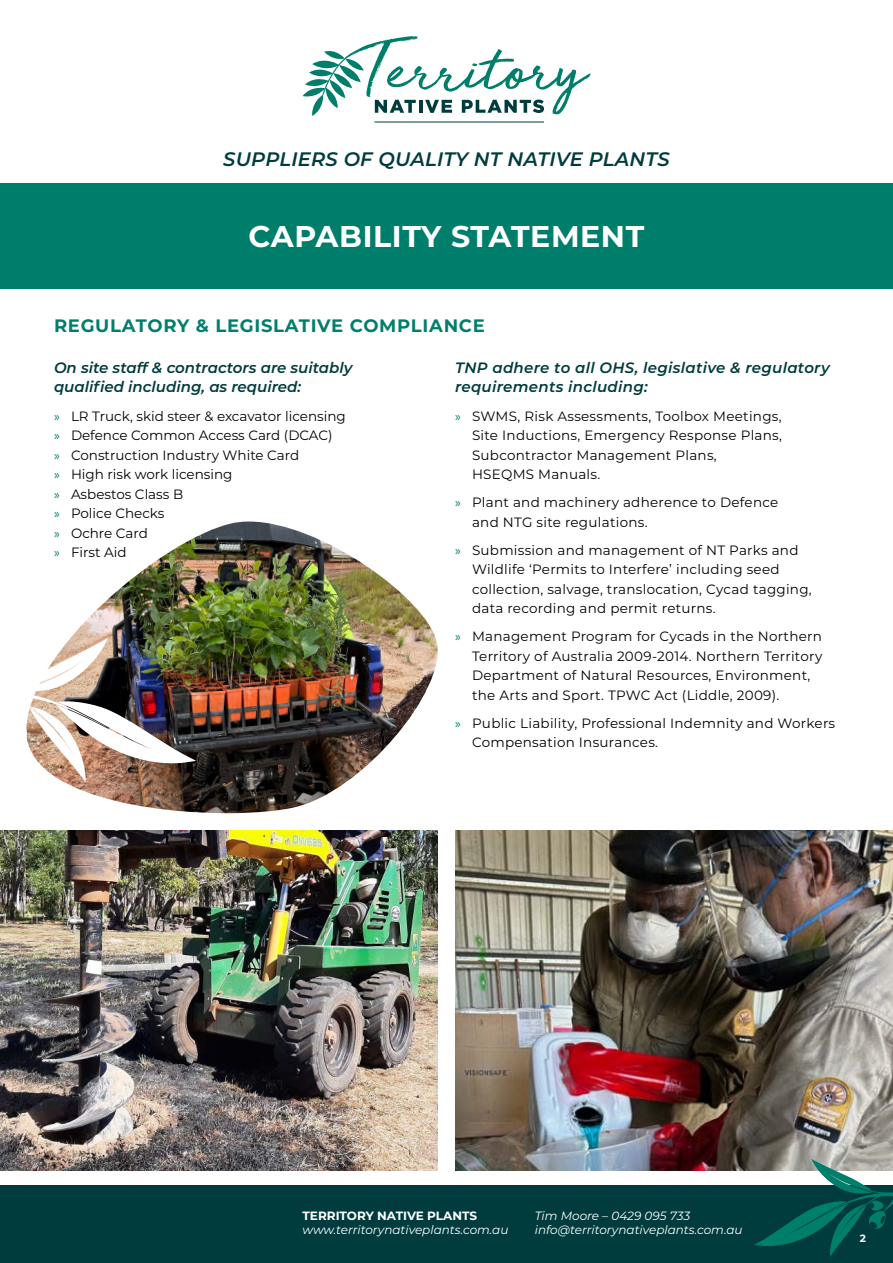
<style>
.page{position:relative;width:893px;height:1263px;background:#fff}
.page>*{position:absolute;margin:0;border:0;box-sizing:border-box;transform-origin:0 0}
.t1{font:700 30px "Montserrat";letter-spacing:.02em;color:#fff}
.t2{font:italic 600 19.5px "Montserrat";letter-spacing:.01em;color:#003c3d}
.subheading{font:700 18px "Montserrat";letter-spacing:.04em;color:#007e6c}
.heading3{font:italic 600 15px/19.5px "Montserrat";letter-spacing:.005em;color:#003c3d}
.t3{font:13.5px/19.5px "Montserrat";letter-spacing:.02em;color:#000}
.t4{font:13.5px "Montserrat";color:#000}
.t5{font:13.5px "Montserrat";letter-spacing:-.01em;color:#000}
.t6{font:italic 12px/14.4px "Montserrat";color:#fff}
.t7{font:700 12px "Montserrat";color:#fff}
.t8{font:700 10.5px "Montserrat";color:#fff}
.s1{font-family:"Myriad Pro";color:#007e6c}
</style>
<div class="page">
<svg style="left:303px;top:36px;width:287px;height:80px"></svg>
<hr style="left:374px;top:122px;width:170px;height:1px;background:#003c3d">
<div style="left:0;top:183px;width:893px;height:105px;background:#007e6c"></div>
<img style="left:455px;top:830px;width:438px;height:340px">
<img style="left:0;top:830px;width:438px;height:340px">
<img style="left:64px;top:521px;width:374px;height:293px">
<img style="left:26px;top:637px;width:170px;height:145px">
<div style="left:0;top:1185px;width:893px;height:78px;background:#003c3d"></div>
<svg style="left:754px;top:1159px;width:139px;height:98px"></svg>
<h2 class="t2" style="left:223px;top:145px;width:448px">SUPPLIERS OF QUALITY NT NATIVE PLANTS</h2>
<h1 class="t1" style="left:249px;top:214px;width:397px">CAPABILITY STATEMENT</h1>
<p class="subheading" style="left:54px;top:313px;width:432px">REGULATORY &amp; LEGISLATIVE COMPLIANCE</p>
<p class="heading3" style="left:54px;top:357px;width:300px">On site staff &amp; contractors are suitably qualified including, as required:</p>
<p class="t4" style="left:54px;top:406px;width:293px"><span class="s1">»</span> LR Truck, skid steer &amp; excavator licensing</p>
<p class="t4" style="left:54px;top:426px;width:280px"><span class="s1">»</span> Defence Common Access Card (DCAC)</p>
<p class="t4" style="left:54px;top:445px;width:247px"><span class="s1">»</span> Construction Industry White Card</p>
<p class="t4" style="left:54px;top:465px;width:180px"><span class="s1">»</span> High risk work licensing</p>
<p class="t4" style="left:54px;top:484px;width:131px"><span class="s1">»</span> Asbestos Class B</p>
<p class="t4" style="left:54px;top:504px;width:112px"><span class="s1">»</span> Police Checks</p>
<p class="t5" style="left:54px;top:523px;width:95px"><span class="s1">»</span> Ochre Card</p>
<p class="t4" style="left:54px;top:543px;width:74px"><span class="s1">»</span> First Aid</p>
<p class="heading3" style="left:455px;top:357px;width:376px">TNP adhere to all OHS, legislative &amp; regulatory requirements including:</p>
<p class="t3" style="left:472px;top:405px;width:311px;text-indent:-17px"><span class="s1">»</span> SWMS, Risk Assessments, Toolbox Meetings, Site Inductions, Emergency Response Plans, Subcontractor Management Plans, HSEQMS Manuals.</p>
<p class="t3" style="left:472px;top:492px;width:308px;text-indent:-17px"><span class="s1">»</span> Plant and machinery adherence to Defence and NTG site regulations.</p>
<p class="t3" style="left:472px;top:539px;width:341px;text-indent:-17px"><span class="s1">»</span> Submission and management of NT Parks and Wildlife ‘Permits to Interfere’ including seed collection, salvage, translocation, Cycad tagging, data recording and permit returns.</p>
<p class="t3" style="left:472px;top:626px;width:352px;text-indent:-17px"><span class="s1">»</span> Management Program for Cycads in the Northern Territory of Australia 2009-2014. Northern Territory Department of Natural Resources, Environment, the Arts and Sport. TPWC Act (Liddle, 2009).</p>
<p class="t3" style="left:472px;top:712px;width:365px;text-indent:-17px"><span class="s1">»</span> Public Liability, Professional Indemnity and Workers<br>Compensation Insurances.</p>
<p class="t7" style="left:303px;top:1206px;width:176px">TERRITORY NATIVE PLANTS</p>
<p class="t6" style="left:303px;top:1222px;width:207px">www.territorynativeplants.com.au</p>
<p class="t6" style="left:535px;top:1208px;width:209px">Tim Moore – 0429 095 733 info@territorynativeplants.com.au</p>
<p class="t8" style="left:860px;top:1230px;width:8px">2</p>
</div>
